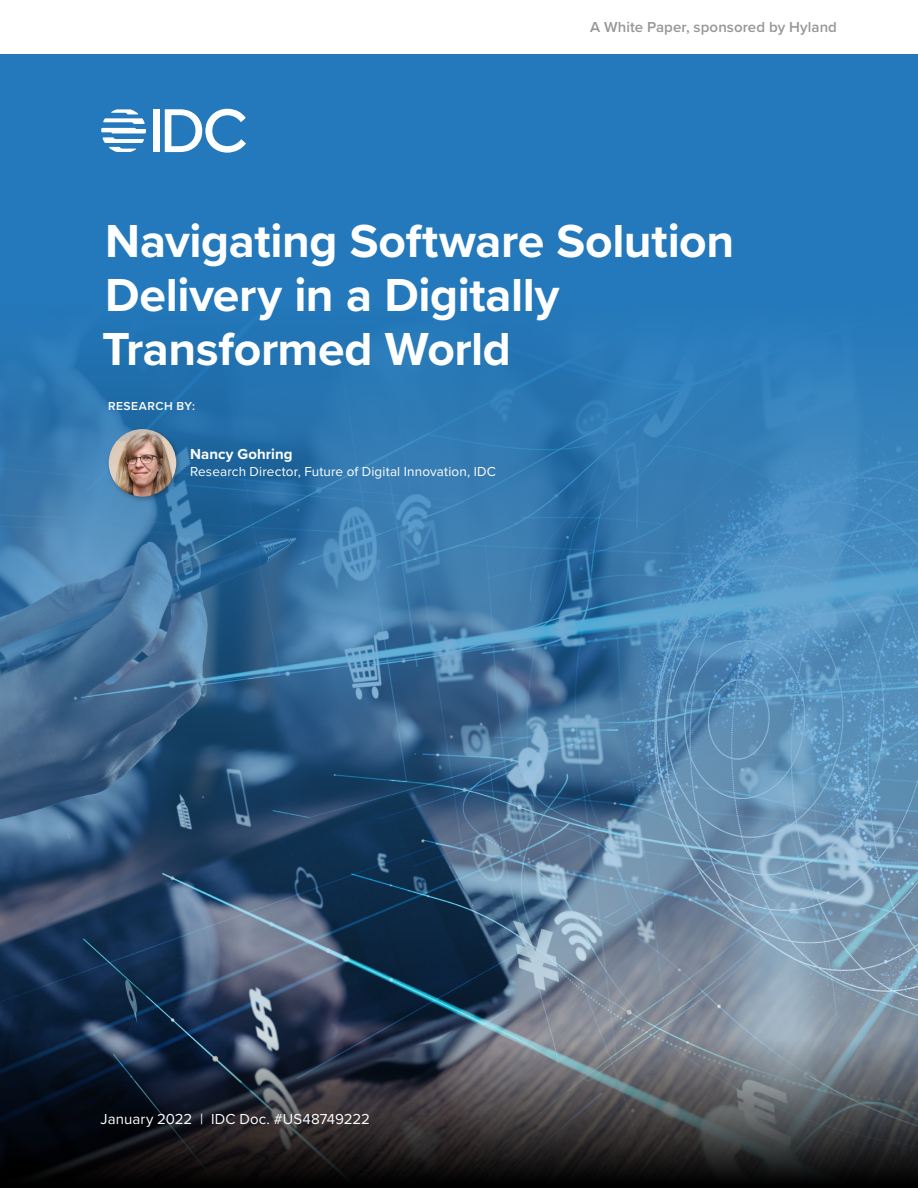
<style>
.page{position:relative;width:918px;height:1188px;background:#fff}
.page>*{position:absolute;margin:0;border:0;box-sizing:border-box;transform-origin:0 0}
.t1{font:700 48px/54px "Proxima Nova";letter-spacing:-.01em;color:#fff}
.t2{font:15px "Proxima Nova";letter-spacing:.005em;color:#fff}
.t3{font:600 15px "Proxima Nova";letter-spacing:.005em;color:#97979b}
.t4{font:700 15px "Proxima Nova";letter-spacing:.005em;color:#fff}
.t5{font:13.5px "Proxima Nova";letter-spacing:.01em;color:#fff}
.t6{font:600 12px "Proxima Nova";letter-spacing:.045em;color:#fff}
</style>
<div class="page">
<div style="left:0;top:54px;width:918px;height:1134px;background:#2379bb"></div>
<img style="left:0;top:346px;width:918px;height:688px">
<svg style="left:0;top:1034px;width:918px;height:154px;background:#33363d"></svg>
<div style="left:107px;top:427px;width:76px;height:76px;background:#000;opacity:.25"></div>
<img style="left:109px;top:429px;width:67px;height:68px;border-radius:34px">
<div style="left:153px;top:109px;width:6px;height:43px;background:#fff"></div>
<svg style="left:165px;top:109px;width:81px;height:44px"></svg>
<svg style="left:101px;top:109px;width:45px;height:43px"></svg>
<p class="t3" style="left:590px;top:16px;width:248px">A White Paper, sponsored by Hyland</p>
<p class="t1" style="left:102px;top:212px;width:634px">Navigating Software Solution<br>Delivery in a Digitally<br>Transformed World</p>
<p class="t6" style="left:108px;top:397px;width:88px">RESEARCH BY:</p>
<p class="t4" style="left:190px;top:443px;width:104px">Nancy Gohring</p>
<p class="t5" style="left:190px;top:461px;width:307px">Research Director, Future of Digital Innovation, IDC</p>
<p class="t2" style="left:100px;top:1108px;width:271px">January 2022 | IDC Doc. #US48749222</p>
</div>
